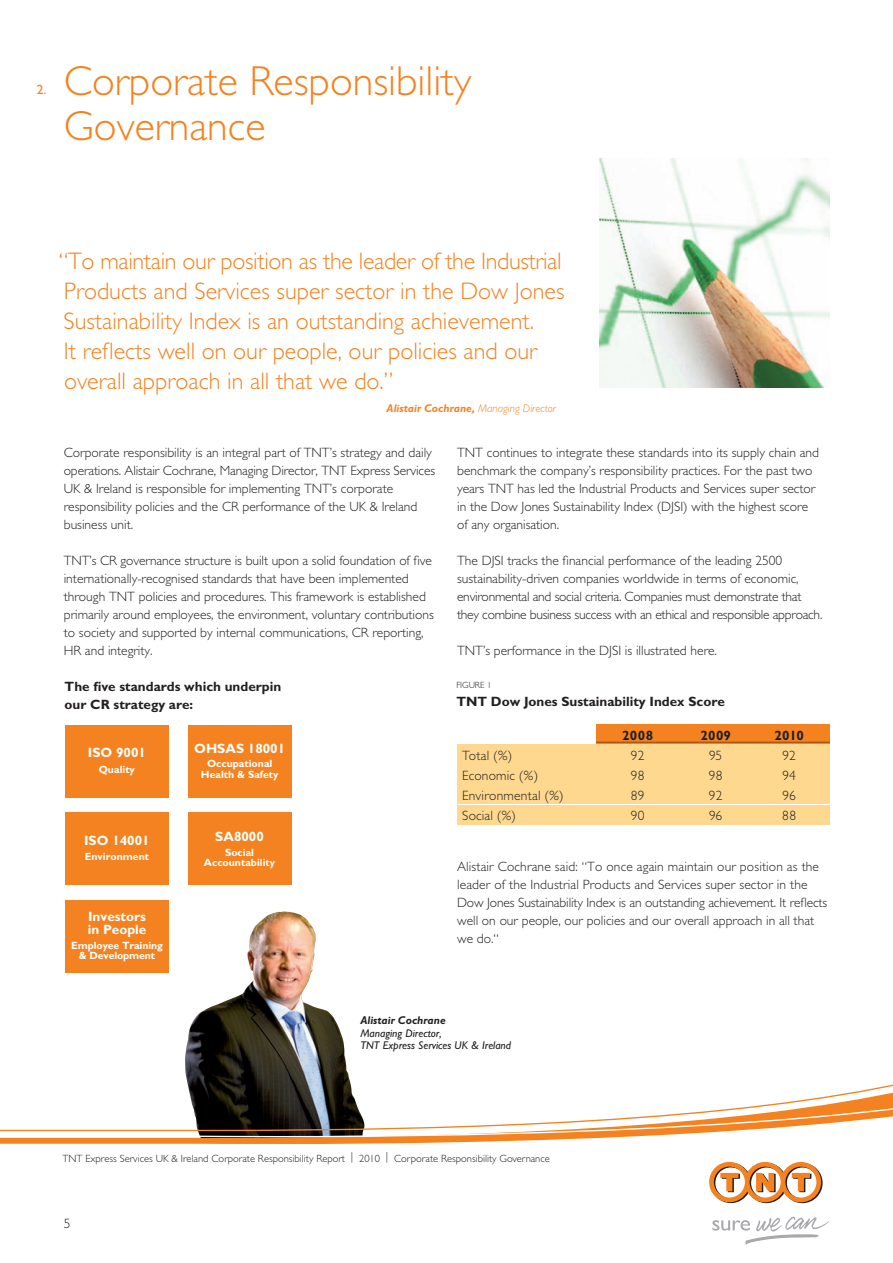
<style>
.page{position:relative;width:893px;height:1263px;background:#fff}
.page>*{position:absolute;margin:0;border:0;box-sizing:border-box;transform-origin:0 0}
.t1{font:300 42px/45px "Gill Sans";color:#f58220}
.t2{font:300 24px/30px "Gill Sans";color:#f58220}
.t3{font:300 13.5px/18px "Gill Sans";color:#231f20}
.t4{font:300 13.5px/18px "Gill Sans";letter-spacing:-.02em;color:#231f20}
.t5{font:700 13.5px/18px "Gill Sans";color:#231f20}
.t6{font:700 13.5px/13.5px "Gill Sans";color:#fff}
.t7{font:13.5px "Gill Sans";color:#f58220}
.t8{font:italic 11.25px/12.8px "Gill Sans";color:#231f20}
.t9{font:italic 700 11.25px "Gill Sans";color:#f58220}
.t10{font:italic 700 11.25px "Gill Sans";color:#231f20}
.t11{font:300 10.5px "Gill Sans";color:#231f20}
.t12{font:700 10.5px/10.5px "Gill Sans";color:#fff;text-align:center}
.t13{font:300 9px "Gill Sans";color:#231f20}
.s1{font-weight:300}
</style>
<div class="page">
<img style="left:185px;top:911px;width:165px;height:170px">
<img style="left:600px;top:158px;width:229px;height:230px">
<div style="left:65px;top:725px;width:104px;height:72px;background:#f58220"></div>
<svg style="left:712px;top:1217px;width:117px;height:27px"></svg>
<svg style="left:709px;top:1162px;width:114px;height:41px"></svg>
<svg style="left:0;top:1137px;width:619px;height:6px;background:#f2974a"></svg>
<svg style="left:0;top:1081px;width:893px;height:56px"></svg>
<div style="left:457px;top:785px;width:372px;height:19px;background:#fed88f"></div>
<div style="left:596px;top:724px;width:233px;height:19px;background:#f58220"></div>
<div style="left:457px;top:764px;width:372px;height:20px;background:#fed88f"></div>
<div style="left:457px;top:805px;width:372px;height:19px;background:#fed88f"></div>
<div style="left:457px;top:744px;width:372px;height:19px;background:#fed88f"></div>
<svg style="left:596px;top:741px;width:233px;height:2px"></svg>
<div style="left:188px;top:812px;width:103px;height:73px;background:#f58220"></div>
<div style="left:65px;top:901px;width:104px;height:72px;background:#f58220"></div>
<div style="left:188px;top:725px;width:103px;height:72px;background:#f58220"></div>
<div style="left:65px;top:812px;width:104px;height:73px;background:#f58220"></div>
<p class="t7" style="left:37px;top:82px;width:11px">2.</p>
<h1 class="t1" style="left:64px;top:59px;width:409px">Corporate Responsibility<br>Governance</h1>
<p class="t2" style="left:59px;top:246px;width:507px">“To maintain our position as the leader of the Industrial Products and Services super sector in the Dow Jones Sustainability Index is an outstanding achievement.<br>It reflects well on our people, our policies and our overall approach in all that we do.”</p>
<p class="t9" style="left:387px;top:402px;width:171px">Alistair Cochrane, <span class="s1">Managing Director</span></p>
<p class="t3" style="left:64px;top:443px;width:373px">Corporate responsibility is an integral part of TNT’s strategy and daily operations. Alistair Cochrane, Managing Director, TNT Express Services UK &amp; Ireland is responsible for implementing TNT’s corporate responsibility policies and the CR performance of the UK &amp; Ireland business unit.</p>
<p class="t3" style="left:64px;top:551px;width:372px">TNT’s CR governance structure is built upon a solid foundation of five internationally-recognised standards that have been implemented through TNT policies and procedures. This framework is established primarily around employees, the environment, voluntary contributions to society and supported by internal communications, CR reporting, HR and integrity.</p>
<p class="t5" style="left:65px;top:677px;width:218px">The five standards which underpin our CR strategy are:</p>
<p class="t6" style="left:88px;top:746px;width:60px">ISO 9001</p>
<p class="t12" style="left:99px;top:764px;width:38px">Quality</p>
<p class="t6" style="left:84px;top:834px;width:67px">ISO 14001</p>
<p class="t12" style="left:85px;top:851px;width:66px">Environment</p>
<p class="t6" style="left:88px;top:909px;width:60px">Investors in People</p>
<p class="t12" style="left:71px;top:940px;width:93px">Employee Training &amp; Development</p>
<p class="t6" style="left:194px;top:741px;width:92px">OHSAS 18001</p>
<p class="t12" style="left:201px;top:758px;width:79px">Occupational<br>Health &amp; Safety</p>
<p class="t6" style="left:215px;top:829px;width:50px">SA8000</p>
<p class="t12" style="left:204px;top:847px;width:73px">Social<br>Accountability</p>
<p class="t3" style="left:457px;top:443px;width:363px">TNT continues to integrate these standards into its supply chain and benchmark the company’s responsibility practices. For the past two years TNT has led the Industrial Products and Services super sector in the Dow Jones Sustainability Index (DJSI) with the highest score of any organisation.</p>
<p class="t4" style="left:457px;top:551px;width:367px">The DJSI tracks the financial performance of the leading 2500 sustainability-driven companies worldwide in terms of economic, environmental and social criteria. Companies must demonstrate that they combine business success with an ethical and responsible approach.</p>
<p class="t3" style="left:457px;top:641px;width:261px">TNT’s performance in the DJSI is illustrated here.</p>
<p class="t13" style="left:456px;top:680px;width:37px">FIGURE 1</p>
<p class="t5" style="left:456px;top:692px;width:270px">TNT Dow Jones Sustainability Index Score</p>
<p class="t5" style="left:622px;top:726px;width:32px">2008</p>
<p class="t5" style="left:700px;top:726px;width:32px">2009</p>
<p class="t5" style="left:774px;top:726px;width:31px">2010</p>
<p class="t3" style="left:462px;top:746px;width:52px">Total (%)</p>
<p class="t3" style="left:631px;top:746px;width:15px">92</p>
<p class="t3" style="left:709px;top:746px;width:15px">95</p>
<p class="t3" style="left:782px;top:746px;width:15px">92</p>
<p class="t3" style="left:462px;top:766px;width:78px">Economic (%)</p>
<p class="t3" style="left:631px;top:766px;width:15px">98</p>
<p class="t3" style="left:709px;top:766px;width:15px">98</p>
<p class="t3" style="left:782px;top:766px;width:15px">94</p>
<p class="t3" style="left:462px;top:786px;width:103px">Environmental (%)</p>
<p class="t3" style="left:631px;top:786px;width:15px">89</p>
<p class="t3" style="left:709px;top:786px;width:15px">92</p>
<p class="t3" style="left:782px;top:786px;width:15px">96</p>
<p class="t3" style="left:462px;top:807px;width:55px">Social (%)</p>
<p class="t3" style="left:631px;top:807px;width:15px">90</p>
<p class="t3" style="left:709px;top:807px;width:15px">96</p>
<p class="t3" style="left:782px;top:807px;width:15px">88</p>
<p class="t3" style="left:457px;top:857px;width:372px">Alistair Cochrane said: “To once again maintain our position as the leader of the Industrial Products and Services super sector in the Dow Jones Sustainability Index is an outstanding achievement. It reflects well on our people, our policies and our overall approach in all that we do.“</p>
<p class="t10" style="left:360px;top:1014px;width:87px">Alistair Cochrane</p>
<p class="t8" style="left:360px;top:1026px;width:152px">Managing Director,<br>TNT Express Services UK &amp; Ireland</p>
<p class="t11" style="left:62px;top:1152px;width:489px">TNT Express Services UK &amp; Ireland Corporate Responsibility Report | 2010 | Corporate Responsibility Governance</p>
<p class="t3" style="left:64px;top:1215px;width:8px">5</p>
</div>
